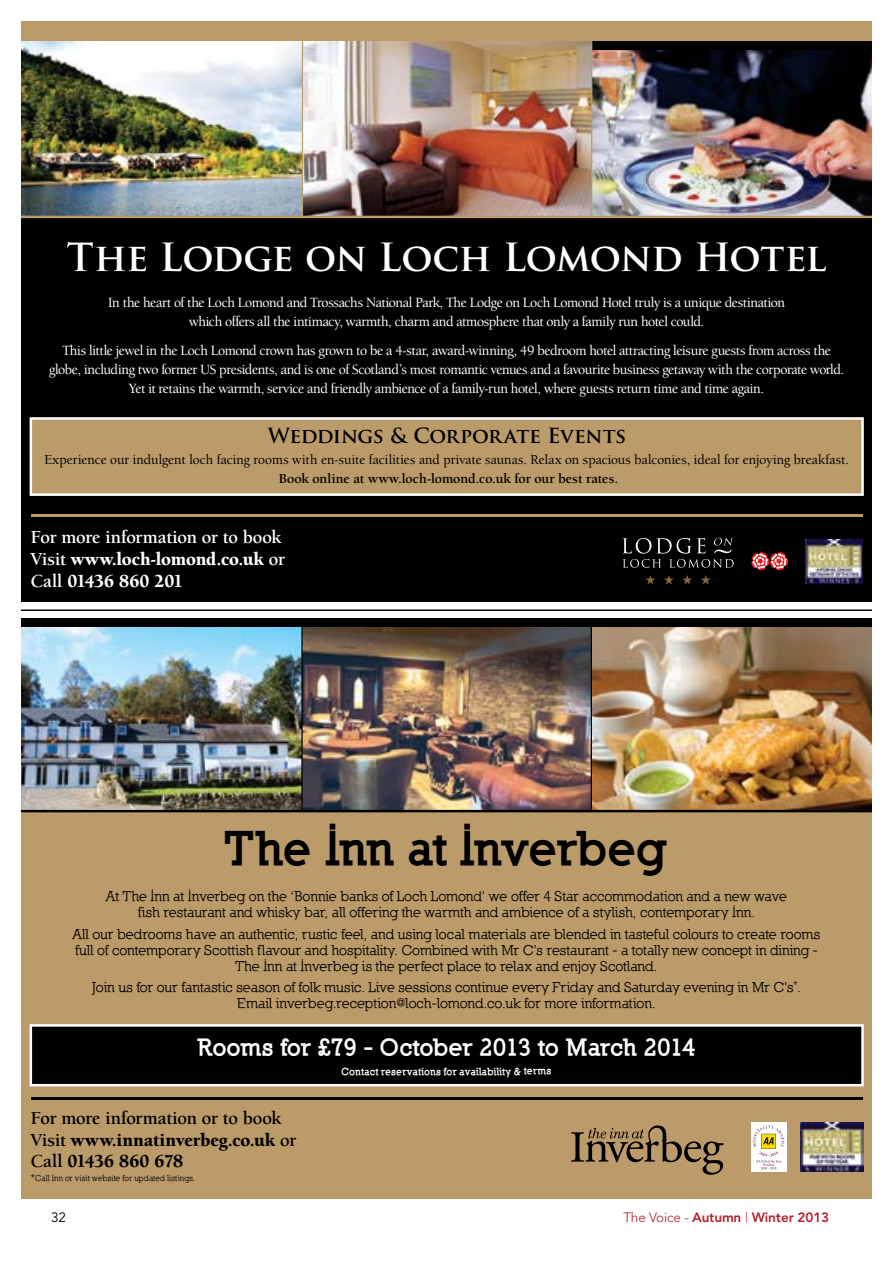
<style>
.page{position:relative;width:893px;height:1263px;background:#fff}
.page>*{position:absolute;margin:0;border:0;box-sizing:border-box;transform-origin:0 0}
.t1{font:900 46.5px "Nilland";letter-spacing:-.005em;color:#000}
.t2{font:700 37.8px "Trajan Pro";letter-spacing:-.01em;color:#fff}
.t3{font:900 23.25px "Nilland";letter-spacing:-.015em;color:#fff}
.t4{font:700 20.4px "Trajan Pro";letter-spacing:-.02em;color:#000}
.t5{font:700 18.9px/21.9px "Berkeley Oldstyle IT Cby BT";letter-spacing:-.015em;color:#000}
.t6{font:700 18.9px/21.9px "Berkeley Oldstyle IT Cby BT";letter-spacing:-.015em;color:#fff}
.t7{font:700 14.55px/16px "Nilland";color:#000;text-align:center}
.t8{font:500 14.55px/18.9px "Berkeley Oldstyle IT Cby BT";letter-spacing:-.025em;color:#fff;text-align:center}
.t9{font:500 14.1px "Berkeley Oldstyle IT Cby BT";letter-spacing:.01em;color:#000}
.t10{font:700 14.1px "Berkeley Oldstyle IT Cby BT";color:#000}
.t11{font:800 13.5px "Avenir";letter-spacing:-.01em;color:#b41f2d}
.t12{font:13.5px "Avenir";color:#000}
.t13{font:900 10.2px "Nilland";letter-spacing:.025em;color:#fff;scale:.93 1}
.t14{font:700 8.7px "Nilland";letter-spacing:.02em;color:#000}
.s1{font-weight:900}
.s2{font-weight:300}
</style>
<div class="page">
<div style="left:21px;top:38px;width:851px;height:564px;background:#000"></div>
<svg style="left:622px;top:538px;width:112px;height:30px"></svg>
<svg style="left:645px;top:575px;width:66px;height:9px"></svg>
<svg style="left:751px;top:552px;width:37px;height:18px"></svg>
<img style="left:806px;top:539px;width:56px;height:44px">
<hr style="left:31px;top:515px;width:831px;height:2px;background:#bc9b6a">
<img style="left:21px;top:41px;width:281px;height:175px">
<img style="left:303px;top:41px;width:288px;height:175px">
<img style="left:592px;top:50px;width:280px;height:166px">
<hr style="left:21px;top:216px;width:851px;height:2px;background:#bc9b6a">
<hr style="left:302px;top:40px;width:1px;height:176px;background:#bc9b6a">
<hr style="left:591px;top:39px;width:1px;height:177px;background:#bc9b6a">
<div style="left:31px;top:418px;width:831px;height:77px;background:#bc9b6a"></div>
<div style="left:30px;top:417px;width:834px;height:79px;border:2px solid #fff"></div>
<div style="left:21px;top:650px;width:851px;height:549px;background:#bc9b6a"></div>
<hr style="left:31px;top:1097px;width:831px;height:2px;background:#000">
<img style="left:21px;top:627px;width:851px;height:183px">
<hr style="left:21px;top:810px;width:851px;height:2px;background:#000">
<hr style="left:301px;top:623px;width:2px;height:188px;background:#000">
<hr style="left:591px;top:623px;width:1px;height:187px;background:#000">
<div style="left:31px;top:1025px;width:831px;height:60px;background:#000"></div>
<div style="left:30px;top:1024px;width:834px;height:62px;border:2px solid #fff"></div>
<svg style="left:571px;top:1125px;width:153px;height:50px"></svg>
<img style="left:800px;top:1123px;width:63px;height:49px">
<div style="left:751px;top:1123px;width:36px;height:49px;background:#fff"></div>
<svg style="left:753px;top:1125px;width:31px;height:44px"></svg>
<div style="left:21px;top:21px;width:851px;height:20px;background:#bc9b6a"></div>
<hr style="left:21px;top:609px;width:851px;height:2px;background:#000">
<div style="left:21px;top:618px;width:851px;height:9px;background:#000"></div>
<h2 class="t2" style="left:67px;top:234px;width:761px">The Lodge on Loch Lomond Hotel</h2>
<p class="t8" style="left:108px;top:293px;width:679px">In the heart of the Loch Lomond and Trossachs National Park, The Lodge on Loch Lomond Hotel truly is a unique destination which offers all the intimacy, warmth, charm and atmosphere that only a family run hotel could.</p>
<p class="t8" style="left:49px;top:341px;width:796px">This little jewel in the Loch Lomond crown has grown to be a 4-star, award-winning, 49 bedroom hotel attracting leisure guests from across the globe, including two former US presidents, and is one of Scotland’s most romantic venues and a favourite business getaway with the corporate world.<br>Yet it retains the warmth, service and friendly ambience of a family-run hotel, where guests return time and time again.</p>
<h3 class="t4" style="left:268px;top:422px;width:360px">Weddings &amp; Corporate Events</h3>
<p class="t9" style="left:45px;top:451px;width:806px">Experience our indulgent loch facing rooms with en-suite facilities and private saunas. Relax on spacious balconies, ideal for enjoying breakfast.</p>
<p class="t10" style="left:279px;top:470px;width:341px">Book online at www.loch-lomond.co.uk for our best rates.</p>
<p class="t6" style="left:31px;top:526px;width:255px">For more information or to book<br>Visit <span class="s1">www.loch-lomond.co.uk</span> or<br>Call <span class="s1">01436 860 201</span></p>
<h1 class="t1" style="left:225px;top:819px;width:444px">The Inn at Inverbeg</h1>
<p class="t7" style="left:106px;top:888px;width:683px">At The Inn at Inverbeg on the ‘Bonnie banks of Loch Lomond’ we offer 4 Star accommodation and a new wave fish restaurant and whisky bar, all offering the warmth and ambience of a stylish, contemporary Inn.</p>
<p class="t7" style="left:73px;top:926px;width:749px">All our bedrooms have an authentic, rustic feel, and using local materials are blended in tasteful colours to create rooms full of contemporary Scottish flavour and hospitality. Combined with Mr C’s restaurant - a totally new concept in dining -<br>The Inn at Inverbeg is the perfect place to relax and enjoy Scotland.</p>
<p class="t7" style="left:92px;top:979px;width:710px">Join us for our fantastic season of folk music. Live sessions continue every Friday and Saturday evening in Mr C’s<sup>*</sup>.<br>Email inverbeg.reception@loch-lomond.co.uk for more information.</p>
<h3 class="t3" style="left:198px;top:1032px;width:500px">Rooms for £79 - October 2013 to March 2014</h3>
<p class="t13" style="left:341px;top:1065px;width:227px">Contact reservations for availability &amp; terms</p>
<p class="t5" style="left:31px;top:1106px;width:267px">For more information or to book<br>Visit <span class="s1">www.innatinverbeg.co.uk</span> or<br>Call <span class="s1">01436 860 678</span></p>
<p class="t14" style="left:31px;top:1173px;width:166px">*Call Inn or visit website for updated listings.</p>
<p class="t12" style="left:51px;top:1210px;width:17px">32</p>
<p class="t11" style="left:623px;top:1209px;width:207px"><span class="s2">The Voice -</span> Autumn <span class="s2">|</span> Winter 2013</p>
</div>
